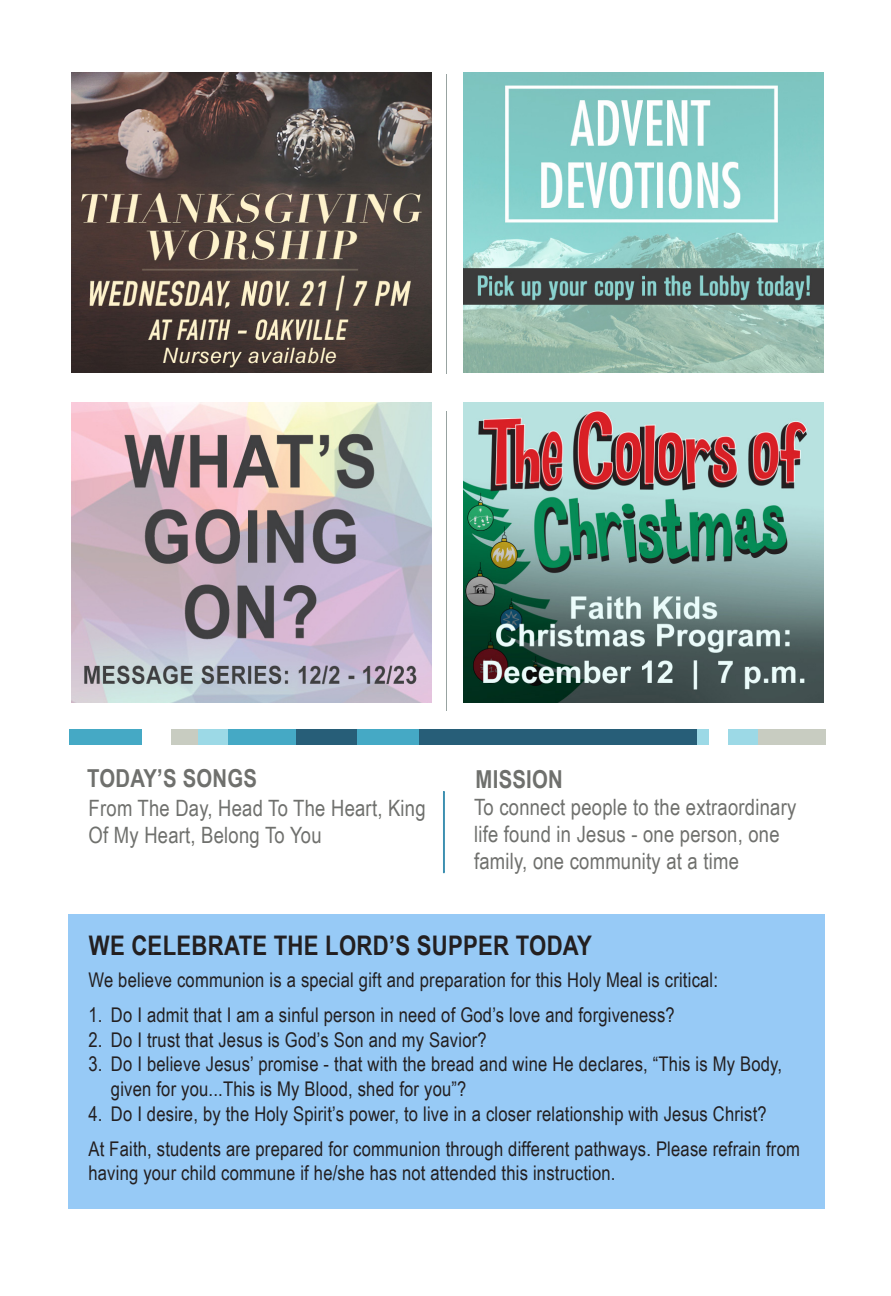
<style>
.page{position:relative;width:891px;height:1296px;background:#fff}
.page>*{position:absolute;margin:0;border:0;box-sizing:border-box;transform-origin:0 0}
.t1{font:700 27px "Arial Narrow";letter-spacing:.01em;color:#231f20}
.t2{font:700 24.75px "Arial Narrow";letter-spacing:.01em;color:#6f706d}
.t3{font:22.5px/27px "Arial Narrow";letter-spacing:.01em;color:#6f706d}
.t4{font:20.25px/24.8px "Arial Narrow";letter-spacing:.01em;color:#231f20}
</style>
<div class="page">
<div style="left:69px;top:729px;width:73px;height:16px;background:#45a9c5"></div>
<div style="left:171px;top:729px;width:27px;height:16px;background:#c8ccc1"></div>
<div style="left:210px;top:729px;width:87px;height:16px;background:#45a9c5"></div>
<div style="left:397px;top:729px;width:300px;height:16px;background:#275e78"></div>
<div style="left:749px;top:729px;width:76px;height:16px;background:#c8ccc1"></div>
<div style="left:198px;top:729px;width:30px;height:16px;background:#9cd9e6"></div>
<div style="left:697px;top:729px;width:12px;height:16px;background:#9cd9e6"></div>
<div style="left:728px;top:729px;width:29px;height:16px;background:#9cd9e6"></div>
<div style="left:297px;top:729px;width:61px;height:16px;background:#275e78"></div>
<div style="left:358px;top:729px;width:61px;height:16px;background:#45a9c5"></div>
<hr style="left:447px;top:74px;width:1px;height:300px;background:#98a3a1">
<hr style="left:447px;top:411px;width:1px;height:300px;background:#98a3a1">
<img style="left:72px;top:72px;width:359px;height:300px">
<img style="left:463px;top:402px;width:360px;height:300px">
<svg style="left:443px;top:791px;width:2px;height:82px"></svg>
<div style="left:69px;top:914px;width:756px;height:295px;background:#97caf6"></div>
<img style="left:72px;top:402px;width:359px;height:300px">
<img style="left:463px;top:72px;width:360px;height:300px">
<p class="t2" style="left:87px;top:759px;width:171px">TODAY’S SONGS</p>
<p class="t2" style="left:476px;top:760px;width:89px">MISSION</p>
<p class="t3" style="left:89px;top:794px;width:339px">From The Day, Head To The Heart, King<br>Of My Heart, Belong To You</p>
<p class="t3" style="left:474px;top:793px;width:324px">To connect people to the extraordinary life found in Jesus - one person, one family, one community at a time</p>
<h1 class="t1" style="left:89px;top:925px;width:505px">WE CELEBRATE THE LORD’S SUPPER TODAY</h1>
<p class="t4" style="left:88px;top:967px;width:631px">We believe communion is a special gift and preparation for this Holy Meal is critical:</p>
<p class="t4" style="left:88px;top:1002px;width:588px">1. Do I admit that I am a sinful person in need of God’s love and forgiveness?</p>
<p class="t4" style="left:88px;top:1026px;width:400px">2. Do I trust that Jesus is God’s Son and my Savior?</p>
<p class="t4" style="left:111px;top:1051px;width:673px;text-indent:-22px">3. Do I believe Jesus’ promise - that with the bread and wine He declares, “This is My Body, given for you...This is My Blood, shed for you”?</p>
<p class="t4" style="left:88px;top:1095px;width:713px;line-height:34.9px">4. Do I desire, by the Holy Spirit’s power, to live in a closer relationship with Jesus Christ?<br>At Faith, students are prepared for communion through different pathways. Please refrain from</p>
<p class="t4" style="left:88px;top:1160px;width:529px">having your child commune if he/she has not attended this instruction.</p>
</div>
